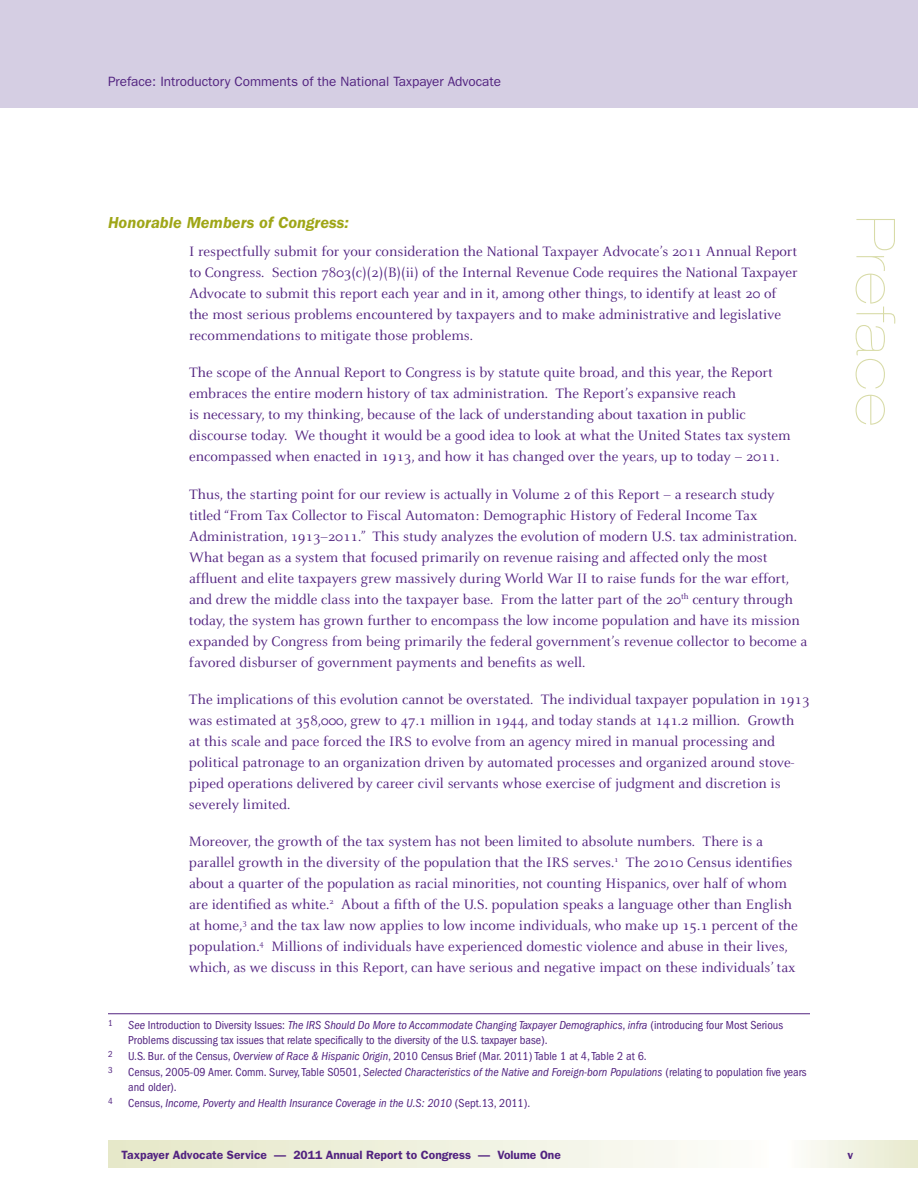
<style>
.page{position:relative;width:918px;height:1188px;background:#fff}
.page>*{position:absolute;margin:0;border:0;box-sizing:border-box;transform-origin:0 0}
.t1{font:900 expanded 54px "Helvetica Neue";color:#d8dba7}
.t2{font:italic 600 16.5px "Franklin Gothic";color:#9fa617}
.t3{font:15px/21px "Celeste";color:#522380}
.t4{font:13.5px "Franklin Gothic";color:#522380}
.t5{font:condensed 12px/15px "Franklin Gothic";color:#522380}
.t6{font:italic condensed 12px "Franklin Gothic";color:#522380}
.t7{font:600 12px "Franklin Gothic";color:#522380}
.t8{font:condensed 9px "Franklin Gothic";color:#522380}
.s1{font-style:italic}
.s2{font-style:normal}
</style>
<div class="page">
<svg style="left:108px;top:1141px;width:590px;height:27px;background:#eff0dd"></svg>
<div style="left:0;top:0;width:918px;height:108px;background:#d5cee3"></div>
<div style="left:770px;top:1141px;width:148px;height:27px;background:linear-gradient(to right,#fff,#e7e9cc)"></div>
<hr style="left:108px;top:1014px;width:702px;height:1px;background:#522380">
<p class="t4" style="left:108px;top:74px;width:395px">Preface: Introductory Comments of the National Taxpayer Advocate</p>
<p class="t2" style="left:108px;top:214px;width:242px">Honorable Members of Congress:</p>
<p class="t3" style="left:189px;top:241px;width:610px">i respectfully submit for your consideration the National taxpayer advocate’s 2011 annual report to congress. Section 7803(c)(2)(B)(ii) of the internal revenue code requires the National taxpayer advocate to submit this report each year and in it, among other things, to identify at least 20 of the most serious problems encountered by taxpayers and to make administrative and legislative recommendations to mitigate those problems.</p>
<p class="t3" style="left:189px;top:363px;width:603px">the scope of the annual report to congress is by statute quite broad, and this year, the report embraces the entire modern history of tax administration. the report’s expansive reach<br>is necessary, to my thinking, because of the lack of understanding about taxation in public discourse today. We thought it would be a good idea to look at what the United States tax system encompassed when enacted in 1913, and how it has changed over the years, up to today – 2011.</p>
<p class="t3" style="left:189px;top:484px;width:620px">thus, the starting point for our review is actually in volume 2 of this report – a research study titled “From tax collector to Fiscal automaton: demographic History of Federal income tax administration, 1913–2011.” this study analyzes the evolution of modern U.S. tax administration.<br>What began as a system that focused primarily on revenue raising and affected only the most affluent and elite taxpayers grew massively during World War ii to raise funds for the war effort, and drew the middle class into the taxpayer base. From the latter part of the 20<sup>th</sup> century through today, the system has grown further to encompass the low income population and have its mission expanded by congress from being primarily the federal government’s revenue collector to become a favored disburser of government payments and benefits as well.</p>
<p class="t3" style="left:189px;top:689px;width:622px">the implications of this evolution cannot be overstated. the individual taxpayer population in 1913 was estimated at 358,000, grew to 47.1 million in 1944, and today stands at 141.2 million. Growth<br>at this scale and pace forced the irS to evolve from an agency mired in manual processing and political patronage to an organization driven by automated processes and organized around stove&shy;piped operations delivered by career civil servants whose exercise of judgment and discretion is severely limited.</p>
<p class="t3" style="left:189px;top:831px;width:610px">Moreover, the growth of the tax system has not been limited to absolute numbers. there is a parallel growth in the diversity of the population that the irS serves.<sup>1</sup> the 2010 census identifies about a quarter of the population as racial minorities, not counting Hispanics, over half of whom are identified as white.<sup>2</sup> about a fifth of the U.S. population speaks a language other than english at home,<sup>3</sup> and the tax law now applies to low income individuals, who make up 15.1 percent of the population.<sup>4</sup> Millions of individuals have experienced domestic violence and abuse in their lives, which, as we discuss in this report, can have serious and negative impact on these individuals’ tax</p>
<p class="t8" style="left:108px;top:1018px;width:6px">1</p>
<p class="t5" style="left:128px;top:1017px;width:656px"><span class="s1">See</span> Introduction to Diversity Issues: <span class="s1">The IRS Should Do More to Accommodate Changing Taxpayer Demographics</span>, <span class="s1">infra</span> (introducing four Most Serious<br>Problems discussing tax issues that relate specifically to the diversity of the U.S. taxpayer base).</p>
<p class="t8" style="left:108px;top:1049px;width:6px">2</p>
<p class="t5" style="left:128px;top:1048px;width:520px">U.S. Bur. of the Census, <span class="s1">Overview of Race &amp; Hispanic Origin</span>, 2010 Census Brief (Mar. 2011) Table 1 at 4, Table 2 at 6.</p>
<p class="t8" style="left:108px;top:1065px;width:6px">3</p>
<p class="t5" style="left:128px;top:1065px;width:680px">Census, 2005-09 Amer. Comm. Survey, Table S0501, <span class="s1">Selected Characteristics of the Native and Foreign-born Populations</span> (relating to population five years and older).</p>
<p class="t8" style="left:108px;top:1096px;width:6px">4</p>
<p class="t6" style="left:128px;top:1096px;width:404px"><span class="s2">Census,</span> Income, Poverty and Health Insurance Coverage in the U.S: 2010 <span class="s2">(Sept.13, 2011).</span></p>
<h1 class="t1" style="left:907px;top:216px;width:211px;rotate:90deg">Preface</h1>
<p class="t7" style="left:122px;top:1148px;width:441px">Taxpayer Advocate Service — 2011 Annual Report to Congress — Volume One</p>
<p class="t7" style="left:848px;top:1148px;width:7px">v</p>
</div>
